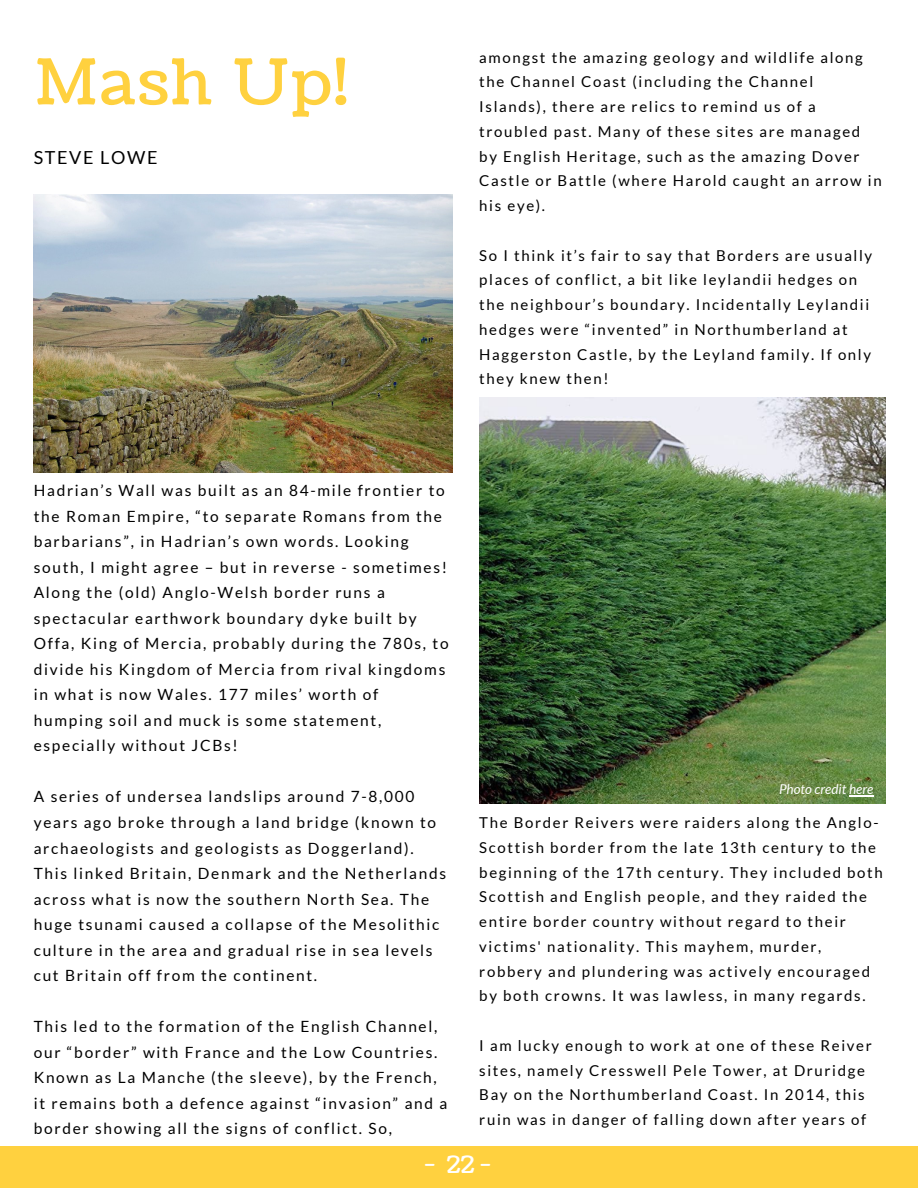
<style>
.page{position:relative;width:918px;height:1188px;background:#fff}
.page>*{position:absolute;margin:0;border:0;box-sizing:border-box;transform-origin:0 0}
.t1{font:63px "Coustard";letter-spacing:.04em;color:#ffd13f}
.t2{font:24px "Coustard";color:#fff}
.t3{font:18px "Lato";letter-spacing:.09em;color:#000}
.t4{font:15.45px/25.5px "Lato";letter-spacing:.11em;color:#000}
.t5{font:15px/24.8px "Lato";letter-spacing:.11em;color:#000}
.t6{font:italic 13.5px "Lato";color:#fff}
</style>
<div class="page">
<div style="left:0;top:1146px;width:918px;height:42px;background:#ffd13f"></div>
<img style="left:34px;top:194px;width:418px;height:278px">
<img style="left:479px;top:398px;width:406px;height:406px">
<svg style="left:849px;top:795px;width:24px;height:1px"></svg>
<h1 class="t1" style="left:35px;top:40px;width:314px">Mash Up!</h1>
<p class="t3" style="left:34px;top:146px;width:125px">STEVE LOWE</p>
<p class="t5" style="left:479px;top:44px;width:404px">amongst the amazing geology and wildlife along the Channel Coast (including the Channel Islands), there are relics to remind us of a troubled past. Many of these sites are managed by English Heritage, such as the amazing Dover Castle or Battle (where Harold caught an arrow in his eye).</p>
<p class="t5" style="left:479px;top:242px;width:394px">So I think it’s fair to say that Borders are usually places of conflict, a bit like leylandii hedges on the neighbour’s boundary. Incidentally Leylandii hedges were “invented” in Northumberland at Haggerston Castle, by the Leyland family. If only they knew then!</p>
<p class="t4" style="left:34px;top:477px;width:416px">Hadrian’s Wall was built as an 84-mile frontier to the Roman Empire, “to separate Romans from the barbarians”, in Hadrian’s own words. Looking south, I might agree – but in reverse - sometimes!<br>Along the (old) Anglo-Welsh border runs a spectacular earthwork boundary dyke built by Offa, King of Mercia, probably during the 780s, to divide his Kingdom of Mercia from rival kingdoms in what is now Wales. 177 miles’ worth of humping soil and muck is some statement, especially without JCBs!</p>
<p class="t4" style="left:34px;top:784px;width:414px">A series of undersea landslips around 7-8,000 years ago broke through a land bridge (known to archaeologists and geologists as Doggerland).<br>This linked Britain, Denmark and the Netherlands across what is now the southern North Sea. The huge tsunami caused a collapse of the Mesolithic culture in the area and gradual rise in sea levels cut Britain off from the continent.</p>
<p class="t4" style="left:34px;top:1014px;width:415px">This led to the formation of the English Channel, our “border” with France and the Low Countries.<br>Known as La Manche (the sleeve), by the French, it remains both a defence against “invasion” and a border showing all the signs of conflict. So,</p>
<p class="t6" style="left:779px;top:781px;width:96px">Photo credit here</p>
<p class="t5" style="left:479px;top:810px;width:405px">The Border Reivers were raiders along the Anglo-Scottish border from the late 13th century to the beginning of the 17th century. They included both Scottish and English people, and they raided the entire border country without regard to their victims' nationality. This mayhem, murder, robbery and plundering was actively encouraged by both crowns. It was lawless, in many regards.</p>
<p class="t5" style="left:479px;top:1033px;width:394px">I am lucky enough to work at one of these Reiver sites, namely Cresswell Pele Tower, at Druridge Bay on the Northumberland Coast. In 2014, this ruin was in danger of falling down after years of</p>
<h2 class="t2" style="left:425px;top:1148px;width:68px">- 22-</h2>
</div>
